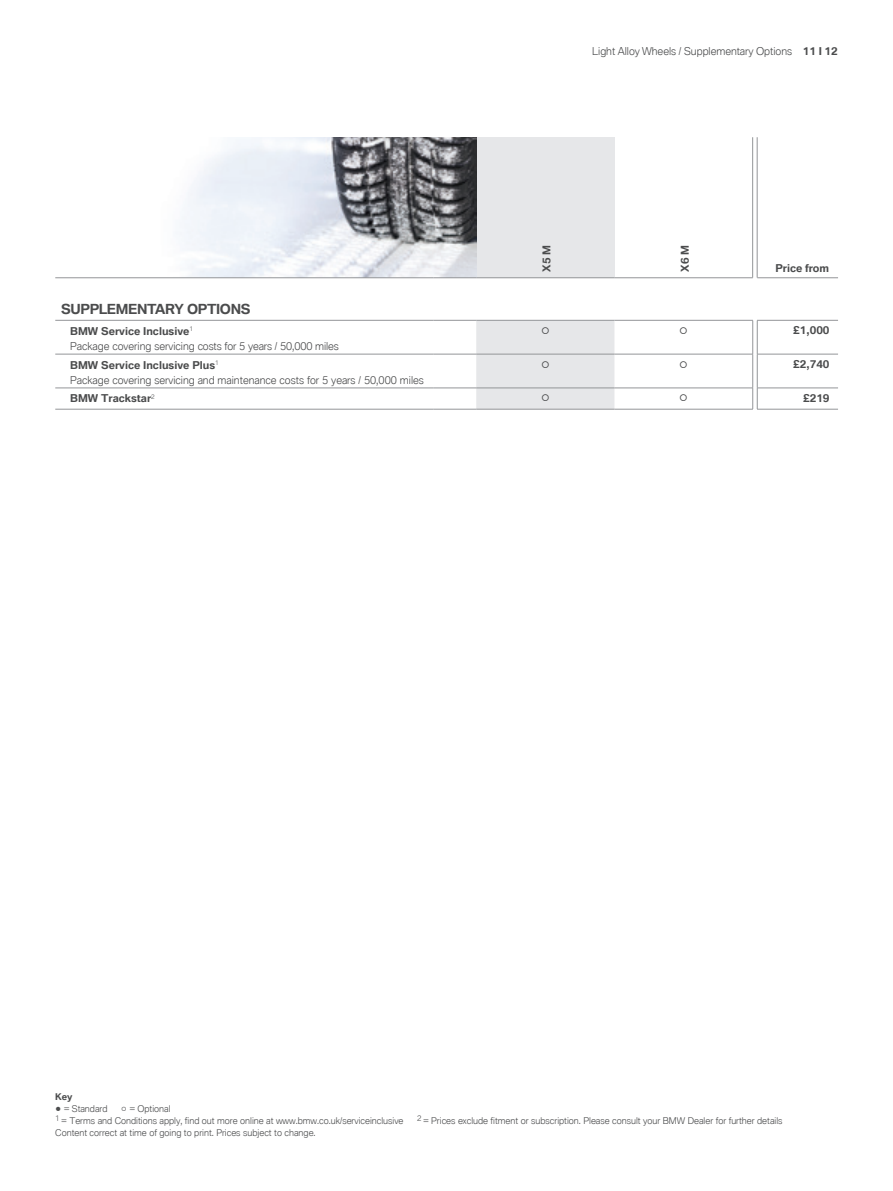
<style>
.page{position:relative;width:893px;height:1191px;background:#fff}
.page>*{position:absolute;margin:0;border:0;box-sizing:border-box;transform-origin:0 0}
.t1{font:700 13.5px "BMW Type Global Pro";letter-spacing:-.03em;color:#4b4c4d}
.t2{font:300 12px "BMW Type Global Pro";color:#4b4c4d}
.t3{font:300 10.5px/15px "BMW Type Global Pro";color:#4b4c4d}
.t4{font:700 10.5px "BMW Type Global Pro";color:#4b4c4d}
.t5{font:300 9px/12px "BMW Type Global Pro";color:#4b4c4d}
.t6{font:700 9px "BMW Type Global Pro";color:#4b4c4d}
.s1{font-weight:700}
.s2{font-size:7.5px}
</style>
<div class="page">
<div style="left:476px;top:137px;width:138px;height:140px;background:#e6e7e9"></div>
<hr style="left:752px;top:137px;width:1px;height:140px;background:#939598">
<hr style="left:757px;top:137px;width:1px;height:140px;background:#939598">
<img style="left:180px;top:137px;width:296px;height:140px">
<div style="left:476px;top:321px;width:138px;height:88px;background:#e6e7e9"></div>
<hr style="left:55px;top:277px;width:379px;height:1px;background:#939598">
<hr style="left:434px;top:277px;width:42px;height:1px;background:#939598">
<hr style="left:476px;top:277px;width:138px;height:1px;background:#939598">
<hr style="left:614px;top:277px;width:139px;height:1px;background:#939598">
<hr style="left:757px;top:277px;width:81px;height:1px;background:#939598">
<hr style="left:55px;top:320px;width:379px;height:1px;background:#939598">
<hr style="left:55px;top:354px;width:379px;height:1px;background:#939598">
<hr style="left:434px;top:354px;width:42px;height:1px;background:#939598">
<hr style="left:476px;top:354px;width:138px;height:1px;background:#939598">
<hr style="left:614px;top:354px;width:139px;height:1px;background:#939598">
<hr style="left:757px;top:354px;width:81px;height:1px;background:#939598">
<hr style="left:55px;top:388px;width:379px;height:1px;background:#939598">
<hr style="left:434px;top:388px;width:42px;height:1px;background:#939598">
<hr style="left:476px;top:388px;width:138px;height:1px;background:#939598">
<hr style="left:614px;top:388px;width:139px;height:1px;background:#939598">
<hr style="left:757px;top:388px;width:81px;height:1px;background:#939598">
<hr style="left:55px;top:409px;width:379px;height:1px;background:#939598">
<hr style="left:434px;top:409px;width:42px;height:1px;background:#939598">
<hr style="left:476px;top:409px;width:138px;height:1px;background:#939598">
<hr style="left:614px;top:409px;width:139px;height:1px;background:#939598">
<hr style="left:752px;top:320px;width:1px;height:34px;background:#939598">
<hr style="left:757px;top:320px;width:1px;height:34px;background:#939598">
<hr style="left:752px;top:354px;width:1px;height:34px;background:#939598">
<hr style="left:757px;top:354px;width:1px;height:34px;background:#939598">
<svg style="left:752px;top:388px;width:6px;height:21px"></svg>
<hr style="left:434px;top:320px;width:42px;height:1px;background:#939598">
<hr style="left:476px;top:320px;width:138px;height:1px;background:#939598">
<hr style="left:614px;top:320px;width:139px;height:1px;background:#939598">
<hr style="left:757px;top:320px;width:81px;height:1px;background:#939598">
<hr style="left:757px;top:409px;width:81px;height:1px;background:#939598">
<p class="t3" style="left:592px;top:45px;width:247px">Light Alloy Wheels / Supplementary Options <span class="s1">11 I 12</span></p>
<p class="t4" style="left:541px;top:271px;width:28px;rotate:-90deg">X5 M</p>
<p class="t4" style="left:679px;top:271px;width:28px;rotate:-90deg">X6 M</p>
<p class="t4" style="left:775px;top:262px;width:55px">Price from</p>
<h1 class="t1" style="left:61px;top:302px;width:57px">suppleme</h1>
<h1 class="t1" style="left:137px;top:302px;width:115px">ntary Options</h1>
<p class="t3" style="left:70px;top:324px;width:270px"><span class="s1">BMW Service Inclusive</span><sup>1<br></sup>Package covering servicing costs for 5 years / 50,000 miles</p>
<h2 class="t2" style="left:540px;top:321px;width:11px">○</h2>
<h2 class="t2" style="left:678px;top:321px;width:11px">○</h2>
<p class="t4" style="left:793px;top:324px;width:38px">£1,000</p>
<p class="t3" style="left:70px;top:358px;width:355px"><span class="s1">BMW Service Inclusive Plus</span><sup>1<br></sup>Package covering servicing and maintenance costs for 5 years / 50,000 miles</p>
<h2 class="t2" style="left:540px;top:354px;width:11px">○</h2>
<h2 class="t2" style="left:678px;top:354px;width:11px">○</h2>
<p class="t4" style="left:793px;top:358px;width:38px">£2,740</p>
<p class="t4" style="left:70px;top:393px;width:86px">BMW Trackstar<sup>2</sup></p>
<h2 class="t2" style="left:540px;top:388px;width:11px">○</h2>
<h2 class="t2" style="left:678px;top:388px;width:11px">○</h2>
<p class="t4" style="left:803px;top:392px;width:28px">£219</p>
<p class="t6" style="left:55px;top:1091px;width:19px">Key</p>
<p class="t5" style="left:55px;top:1103px;width:54px"><span class="s2">●</span> = Standard</p>
<p class="t5" style="left:55px;top:1103px;width:350px;text-indent:66px"><span class="s2">○</span> = Optional<br><sup>1</sup> = Terms and Conditions apply, find out more online at www.bmw.co.uk/serviceinclusive</p>
<p class="t5" style="left:417px;top:1115px;width:367px"><sup>2</sup> = Prices exclude fitment or subscription. Please consult your BMW Dealer for further details</p>
<p class="t5" style="left:55px;top:1127px;width:262px">Content correct at time of going to print. Prices subject to change.</p>
</div>
